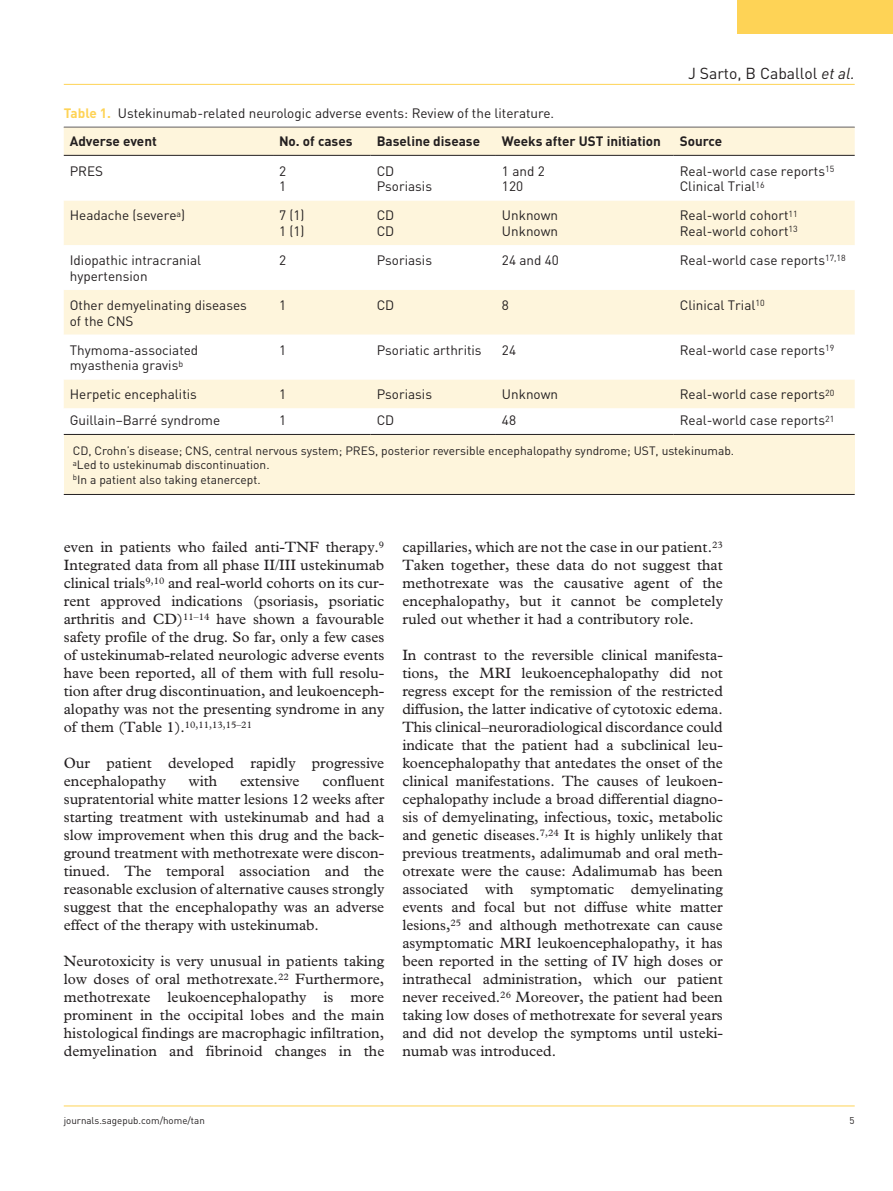
<style>
.page{position:relative;width:893px;height:1191px;background:#fff}
.page>*{position:absolute;margin:0;border:0;box-sizing:border-box;transform-origin:0 0}
.t1{font:15.75px "DIN";color:#231f20}
.t2{font:15px/18px "Plantin Std";color:#231f20;text-align:justify}
.t3{font:13.5px/15.8px "DIN";color:#231f20}
.t4{font:700 13.5px "DIN";color:#231f20}
.t5{font:12px/14.2px "DIN";color:#231f20}
.t6{font:9.75px "DIN";color:#231f20}
.s1{font-style:italic}
.s2{font-weight:700;color:#fed356}
.s3{font-weight:700}
</style>
<div class="page">
<hr style="left:64px;top:84px;width:791px;height:1px;background:#fed356">
<hr style="left:64px;top:1105px;width:791px;height:1px;background:#fed356">
<div style="left:738px;top:0;width:155px;height:34px;background:#fed356"></div>
<div style="left:64px;top:434px;width:791px;height:60px;background:#fef5dc"></div>
<hr style="left:64px;top:127px;width:791px;height:1px;background:#231f20">
<hr style="left:64px;top:494px;width:791px;height:1px;background:#231f20">
<div style="left:64px;top:128px;width:791px;height:27px;background:#fef5dc"></div>
<svg style="left:64px;top:201px;width:791px;height:233px"></svg>
<hr style="left:64px;top:155px;width:209px;height:1px;background:#231f20">
<hr style="left:273px;top:155px;width:98px;height:1px;background:#231f20">
<hr style="left:371px;top:155px;width:125px;height:1px;background:#231f20">
<hr style="left:496px;top:155px;width:178px;height:1px;background:#231f20">
<hr style="left:674px;top:155px;width:181px;height:1px;background:#231f20">
<hr style="left:64px;top:434px;width:209px;height:1px;background:#231f20">
<hr style="left:273px;top:434px;width:98px;height:1px;background:#231f20">
<hr style="left:371px;top:434px;width:125px;height:1px;background:#231f20">
<hr style="left:496px;top:434px;width:178px;height:1px;background:#231f20">
<hr style="left:674px;top:434px;width:181px;height:1px;background:#231f20">
<p class="t1" style="left:688px;top:63px;width:168px">J Sarto, B Caballol <span class="s1">et al.</span></p>
<p class="t3" style="left:70px;top:98px;width:486px;line-height:28.5px;text-indent:-6px"><span class="s2">Table 1.</span> Ustekinumab-related neurologic adverse events: Review of the literature.<br><span class="s3">Adverse event</span></p>
<p class="t4" style="left:279px;top:133px;width:75px">No. of cases</p>
<p class="t4" style="left:377px;top:133px;width:105px">Baseline disease</p>
<p class="t4" style="left:502px;top:133px;width:161px">Weeks after UST initiation</p>
<p class="t4" style="left:680px;top:133px;width:44px">Source</p>
<p class="t3" style="left:70px;top:163px;width:35px">PRES</p>
<p class="t3" style="left:279px;top:163px;width:9px">2<br>1</p>
<p class="t3" style="left:377px;top:163px;width:57px">CD<br>Psoriasis</p>
<p class="t3" style="left:502px;top:163px;width:44px">1 and 2<br>120</p>
<p class="t3" style="left:680px;top:163px;width:156px">Real-world case reports<sup>15<br></sup>Clinical Trial<sup>16</sup></p>
<p class="t3" style="left:70px;top:207px;width:117px">Headache (severe<sup>a</sup>)</p>
<p class="t3" style="left:279px;top:207px;width:27px">7 (1)<br>1 (1)</p>
<p class="t3" style="left:377px;top:207px;width:19px">CD<br>CD</p>
<p class="t3" style="left:502px;top:207px;width:58px">Unknown<br>Unknown</p>
<p class="t3" style="left:680px;top:207px;width:120px">Real-world cohort<sup>11<br></sup>Real-world cohort<sup>13</sup></p>
<p class="t3" style="left:70px;top:252px;width:133px">Idiopathic intracranial hypertension</p>
<p class="t3" style="left:279px;top:252px;width:9px">2</p>
<p class="t3" style="left:377px;top:252px;width:57px">Psoriasis</p>
<p class="t3" style="left:502px;top:252px;width:58px">24 and 40</p>
<p class="t3" style="left:680px;top:252px;width:167px">Real-world case reports<sup>17,18</sup></p>
<p class="t3" style="left:70px;top:297px;width:179px">Other demyelinating diseases of the CNS</p>
<p class="t3" style="left:279px;top:297px;width:9px">1</p>
<p class="t3" style="left:377px;top:297px;width:19px">CD</p>
<p class="t3" style="left:502px;top:297px;width:9px">8</p>
<p class="t3" style="left:680px;top:297px;width:86px">Clinical Trial<sup>10</sup></p>
<p class="t3" style="left:70px;top:342px;width:130px">Thymoma-associated myasthenia gravis<sup>b</sup></p>
<p class="t3" style="left:279px;top:342px;width:9px">1</p>
<p class="t3" style="left:377px;top:342px;width:106px">Psoriatic arthritis</p>
<p class="t3" style="left:502px;top:342px;width:16px">24</p>
<p class="t3" style="left:680px;top:342px;width:156px">Real-world case reports<sup>19</sup></p>
<p class="t3" style="left:70px;top:386px;width:129px">Herpetic encephalitis</p>
<p class="t3" style="left:279px;top:386px;width:9px">1</p>
<p class="t3" style="left:377px;top:386px;width:57px">Psoriasis</p>
<p class="t3" style="left:502px;top:386px;width:58px">Unknown</p>
<p class="t3" style="left:680px;top:386px;width:156px">Real-world case reports<sup>20</sup></p>
<p class="t3" style="left:70px;top:412px;width:152px">Guillain–Barré syndrome</p>
<p class="t3" style="left:279px;top:412px;width:9px">1</p>
<p class="t3" style="left:377px;top:412px;width:19px">CD</p>
<p class="t3" style="left:502px;top:412px;width:16px">48</p>
<p class="t3" style="left:680px;top:412px;width:156px">Real-world case reports<sup>21</sup></p>
<p class="t5" style="left:73px;top:443px;width:663px">CD, Crohn’s disease; CNS, central nervous system; PRES, posterior reversible encephalopathy syndrome; UST, ustekinumab. <sup>a</sup>Led to ustekinumab discontinuation.<br><sup>b</sup>In a patient also taking etanercept.</p>
<p class="t2" style="left:64px;top:538px;width:322px">even in patients who failed anti-TNF therapy.<sup>9<br></sup>Integrated data from all phase II/III ustekinumab clinical trials<sup>9,10</sup> and real-world cohorts on its cur&shy;rent approved indications (psoriasis, psoriatic arthritis and CD)<sup>11–14</sup> have shown a favourable safety profile of the drug. So far, only a few cases of ustekinumab-related neurologic adverse events have been reported, all of them with full resolu&shy;tion after drug discontinuation, and leukoenceph&shy;alopathy was not the presenting syndrome in any of them (Table 1).<sup>10,11,13,15–21</sup></p>
<p class="t2" style="left:64px;top:754px;width:322px">Our patient developed rapidly progressive encephalopathy</p>
<p class="t2" style="left:64px;top:772px;width:322px;text-indent:259px">confluent supratentorial white matter lesions 12 weeks after starting treatment with ustekinumab and had a slow improvement when this drug and the back&shy;ground treatment with methotrexate were discon&shy;tinued. The temporal association and the reasonable exclusion of alternative causes strongly suggest that the encephalopathy was an adverse effect of the therapy with ustekinumab.</p>
<p class="t2" style="left:64px;top:952px;width:322px">Neurotoxicity is very unusual in patients taking low doses of oral methotrexate.<sup>22</sup> Furthermore, methotrexate leukoencephalopathy is more prominent in the occipital lobes and the main histological findings are macrophagic infiltration, demyelination and fibrinoid changes in the</p>
<p class="t2" style="left:189px;top:772px;width:30px">with</p>
<p class="t2" style="left:240px;top:772px;width:61px">extensive</p>
<p class="t2" style="left:402px;top:538px;width:322px">capillaries, which are not the case in our patient.<sup>23<br></sup>Taken together, these data do not suggest that methotrexate was the causative agent of the encephalopathy, but it cannot be completely ruled out whether it had a contributory role.</p>
<p class="t2" style="left:402px;top:646px;width:322px">In contrast to the reversible clinical manifesta&shy;tions, the MRI leukoencephalopathy did not regress except for the remission of the restricted diffusion, the latter indicative of cytotoxic edema.<br>This clinical–neuroradiological discordance could indicate that the patient had a subclinical leu&shy;koencephalopathy that antedates the onset of the clinical manifestations. The causes of leukoen&shy;cephalopathy include a broad differential diagno&shy;sis of demyelinating, infectious, toxic, metabolic and genetic diseases.<sup>7,24</sup> It is highly unlikely that previous treatments, adalimumab and oral meth&shy;otrexate were the cause: Adalimumab has been associated with symptomatic demyelinating events and focal but not diffuse white matter lesions,<sup>25</sup> and although methotrexate can cause asymptomatic MRI leukoencephalopathy, it has been reported in the setting of IV high doses or intrathecal administration, which our patient never received.<sup>26</sup> Moreover, the patient had been taking low doses of methotrexate for several years and did not develop the symptoms until usteki&shy;numab was introduced.</p>
<p class="t6" style="left:64px;top:1114px;width:143px">journals.sagepub.com/home/tan</p>
<p class="t6" style="left:850px;top:1114px;width:7px">5</p>
</div>
